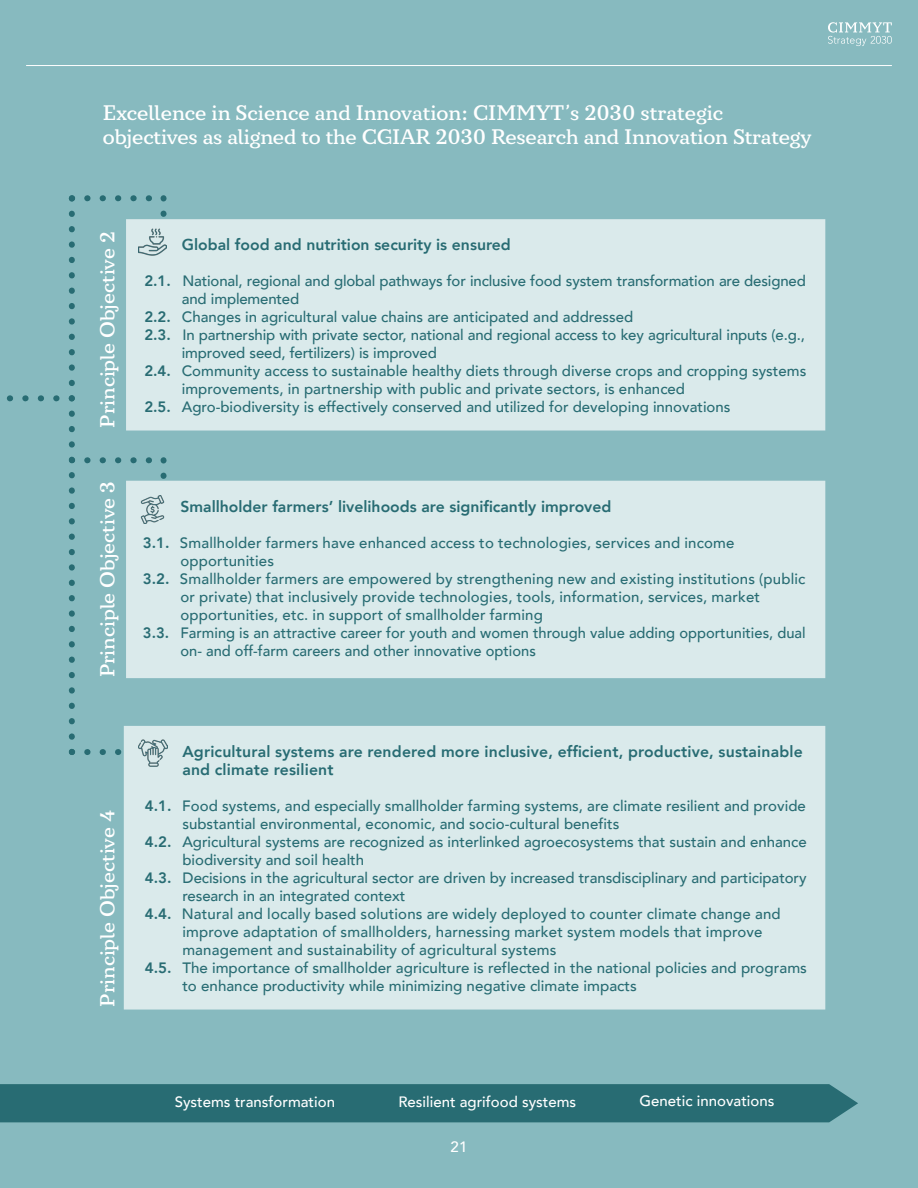
<style>
.page{position:relative;width:918px;height:1188px;background:#87babf}
.page>*{position:absolute;margin:0;border:0;box-sizing:border-box;transform-origin:0 0}
.t1{font:500 21px/24px "Circe Slab C";letter-spacing:-.01em;color:#fff}
.t2{font:500 20.25px "Circe Slab C";color:#fff}
.t3{font:800 15.75px/18px "Avenir";color:#286c73}
.t4{font:500 15px "Avenir";color:#286c73}
.t5{font:500 15px "Avenir";color:#fff}
.s1{font-weight:800}
</style>
<div class="page">
<div style="left:0;top:1084px;width:858px;height:38px;background:#286c73"></div>
<div style="left:129px;top:222px;width:693px;height:206px;background:#daeaeb"></div>
<div style="left:126px;top:219px;width:699px;height:212px;border:6px solid #fff"></div>
<div style="left:129px;top:484px;width:693px;height:191px;background:#daeaeb"></div>
<div style="left:126px;top:481px;width:699px;height:197px;border:6px solid #fff"></div>
<div style="left:127px;top:729px;width:695px;height:278px;background:#daeaeb"></div>
<div style="left:124px;top:726px;width:701px;height:284px;border:6px solid #fff"></div>
<img style="left:142px;top:755px;width:21px;height:12px">
<svg style="left:6px;top:195px;width:161px;height:560px"></svg>
<hr style="left:26px;top:65px;width:866px;height:1px;background:#fff">
<svg style="left:828px;top:22px;width:64px;height:24px"></svg>
<h1 class="t1" style="left:103px;top:102px;width:710px">Excellence in Science and Innovation: CIMMYT’s 2030 strategic objectives as aligned to the CGIAR 2030 Research and Innovation Strategy</h1>
<h2 class="t2" style="left:96px;top:428px;width:197px;rotate:-90deg">Principle Objective 2</h2>
<h2 class="t2" style="left:96px;top:677px;width:197px;rotate:-90deg">Principle Objective 3</h2>
<p class="t3" style="left:182px;top:235px;width:331px">Global food and nutrition security is ensured</p>
<p class="t4" style="left:144px;top:268px;width:663px"><span class="s1">2.1.</span> National, regional and global pathways for inclusive food system transformation are designed</p>
<p class="t4" style="left:182px;top:286px;width:119px">and implemented</p>
<p class="t4" style="left:144px;top:304px;width:490px"><span class="s1">2.2.</span> Changes in agricultural value chains are anticipated and addressed</p>
<p class="t4" style="left:144px;top:322px;width:662px"><span class="s1">2.3.</span> In partnership with private sector, national and regional access to key agricultural inputs (e.g.,</p>
<p class="t4" style="left:182px;top:340px;width:257px">improved seed, fertilizers) is improved</p>
<p class="t4" style="left:144px;top:358px;width:664px"><span class="s1">2.4.</span> Community access to sustainable healthy diets through diverse crops and cropping systems</p>
<p class="t4" style="left:182px;top:376px;width:505px">improvements, in partnership with public and private sectors, is enhanced</p>
<p class="t4" style="left:144px;top:394px;width:588px"><span class="s1">2.5.</span> Agro-biodiversity is effectively conserved and utilized for developing innovations</p>
<p class="t3" style="left:180px;top:497px;width:432px">Smallholder farmers’ livelihoods are significantly improved</p>
<p class="t4" style="left:143px;top:530px;width:593px"><span class="s1">3.1.</span> Smallholder farmers have enhanced access to technologies, services and income</p>
<p class="t4" style="left:180px;top:548px;width:95px">opportunities</p>
<p class="t4" style="left:143px;top:566px;width:664px"><span class="s1">3.2.</span> Smallholder farmers are empowered by strengthening new and existing institutions (public</p>
<p class="t4" style="left:180px;top:584px;width:581px">or private) that inclusively provide technologies, tools, information, services, market</p>
<p class="t4" style="left:180px;top:602px;width:364px">opportunities, etc. in support of smallholder farming</p>
<p class="t4" style="left:143px;top:620px;width:664px"><span class="s1">3.3.</span> Farming is an attractive career for youth and women through value adding opportunities, dual</p>
<p class="t4" style="left:180px;top:638px;width:357px">on- and off-farm careers and other innovative options</p>
<h2 class="t2" style="left:96px;top:1007px;width:198px;rotate:-90deg">Principle Objective 4</h2>
<p class="t3" style="left:182px;top:742px;width:622px">Agricultural systems are rendered more inclusive, efficient, productive, sustainable and climate resilient</p>
<p class="t4" style="left:145px;top:792px;width:663px"><span class="s1">4.1.</span> Food systems, and especially smallholder farming systems, are climate resilient and provide</p>
<p class="t4" style="left:182px;top:810px;width:438px">substantial environmental, economic, and socio-cultural benefits</p>
<p class="t4" style="left:145px;top:828px;width:663px"><span class="s1">4.2.</span> Agricultural systems are recognized as interlinked agroecosystems that sustain and enhance</p>
<p class="t4" style="left:182px;top:846px;width:183px">biodiversity and soil health</p>
<p class="t4" style="left:145px;top:864px;width:663px"><span class="s1">4.3.</span> Decisions in the agricultural sector are driven by increased transdisciplinary and participatory</p>
<p class="t4" style="left:182px;top:882px;width:224px">research in an integrated context</p>
<p class="t4" style="left:145px;top:900px;width:637px"><span class="s1">4.4.</span> Natural and locally based solutions are widely deployed to counter climate change and</p>
<p class="t4" style="left:182px;top:918px;width:582px">improve adaptation of smallholders, harnessing market system models that improve</p>
<p class="t4" style="left:182px;top:936px;width:376px">management and sustainability of agricultural systems</p>
<p class="t4" style="left:145px;top:954px;width:664px"><span class="s1">4.5.</span> The importance of smallholder agriculture is reflected in the national policies and programs</p>
<p class="t4" style="left:182px;top:972px;width:456px">to enhance productivity while minimizing negative climate impacts</p>
<p class="t5" style="left:175px;top:1088px;width:162px">Systems transformation</p>
<p class="t5" style="left:398px;top:1089px;width:179px">Resilient agrifood systems</p>
<p class="t5" style="left:640px;top:1088px;width:136px">Genetic innovations</p>
<p class="t5" style="left:451px;top:1134px;width:18px">21</p>
</div>
